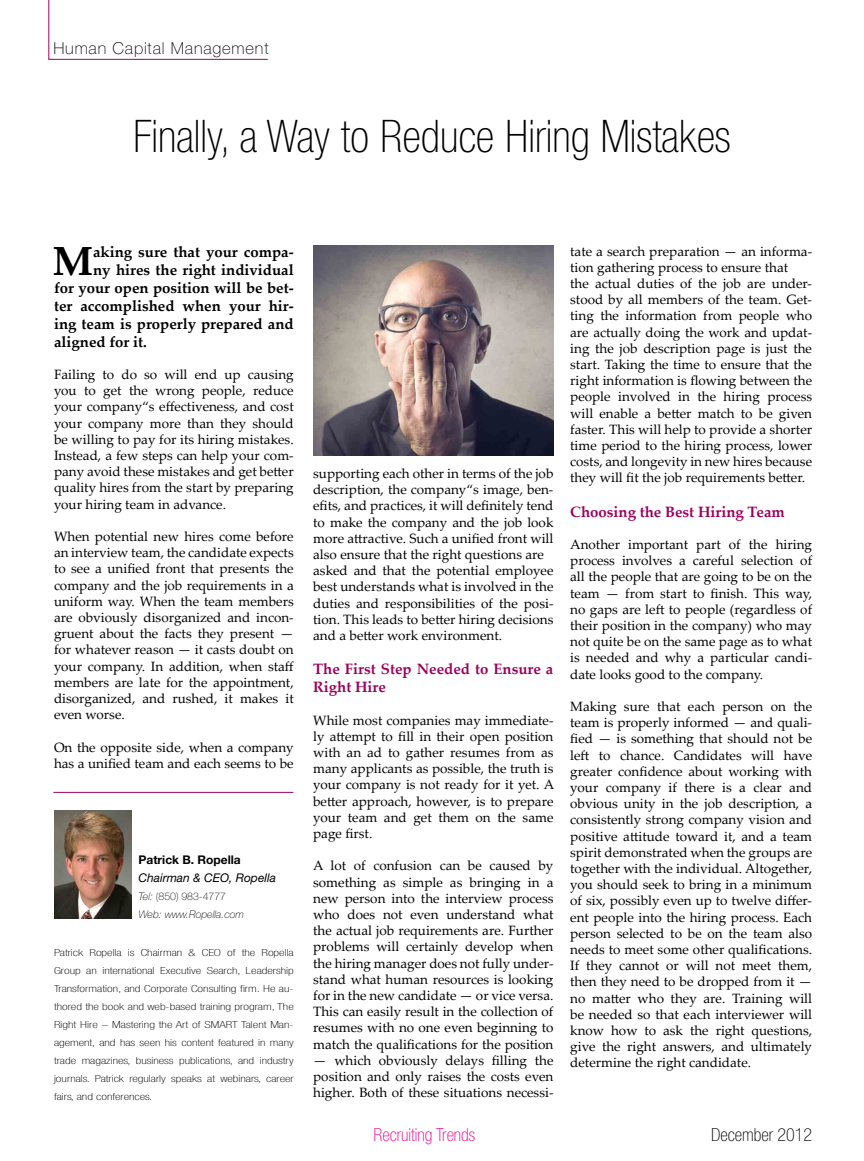
<style>
.page{position:relative;width:864px;height:1161px;background:#fff}
.page>*{position:absolute;margin:0;border:0;box-sizing:border-box;transform-origin:0 0}
.t1{font:100 condensed 45px "Helvetica Neue LT Std";color:#000}
.t2{font:700 40.65px "Palatino Linotype";color:#000}
.t3{font:100 condensed 18px "Helvetica Neue LT Std";color:#ec008c}
.t4{font:100 condensed 18px "Helvetica Neue LT Std";color:#000}
.t5{font:100 16.5px "Helvetica Neue LT Std";letter-spacing:.05em;color:#000}
.t6{font:700 15px "Palatino Linotype";color:#000}
.t7{font:700 15px/18px "Palatino Linotype";color:#9e005d}
.t8{font:13.5px/16.2px "Palatino Linotype";color:#000;text-align:justify}
.t9{font:italic 12px "Helvetica Neue LT Std";color:#000}
.t10{font:700 12px "Helvetica Neue LT Std";color:#000}
.t11{font:100 10.5px/18px "Helvetica Neue LT Std";color:#000;text-align:justify}
.t12{font:italic 100 10.5px/18px "Helvetica Neue LT Std";color:#000}
.t13{font:100 condensed 9.75px/18px "Helvetica Neue LT Std";color:#000;text-align:justify;scale:1.36 1}
.s1{font-style:normal}
</style>
<div class="page">
<hr style="left:48px;top:0;width:1px;height:60px;background:#9e005e">
<hr style="left:48px;top:59px;width:220px;height:1px;background:#9e005e">
<hr style="left:53px;top:792px;width:240px;height:1px;background:#9e005e">
<img style="left:313px;top:246px;width:241px;height:209px">
<img style="left:54px;top:810px;width:77px;height:109px">
<p class="t5" style="left:53px;top:39px;width:217px">Human Capital Management</p>
<h1 class="t1" style="left:133px;top:111px;width:599px">Finally, a Way to Reduce Hiring Mistakes</h1>
<h2 class="t2" style="left:52px;top:232px;width:42px">M</h2>
<p class="t6" style="left:93px;top:241px;width:202px">aking sure that your compa-</p>
<p class="t6" style="left:93px;top:259px;width:202px">ny hires the right individual</p>
<p class="t6" style="left:54px;top:277px;width:241px">for your open position will be bet-</p>
<p class="t6" style="left:54px;top:295px;width:241px">ter accomplished when your hir-</p>
<p class="t6" style="left:54px;top:313px;width:241px">ing team is properly prepared and</p>
<p class="t6" style="left:54px;top:331px;width:94px">aligned for it.</p>
<p class="t8" style="left:54px;top:366px;width:241px">Failing to do so will end up causing you to get the wrong people, reduce your company“s effectiveness, and cost your company more than they should be willing to pay for its hiring mistakes.<br>Instead, a few steps can help your com&shy;pany avoid these mistakes and get better quality hires from the start by preparing your hiring team in advance.</p>
<p class="t8" style="left:54px;top:528px;width:241px">When potential new hires come before an interview team, the candidate expects to see a unified front that presents the company and the job requirements in a uniform way. When the team members are obviously disorganized and incon&shy;gruent about the facts they present — for whatever reason — it casts doubt on your company. In addition, when staff members are late for the appointment, disorganized, and rushed, it makes it even worse.</p>
<p class="t8" style="left:54px;top:738px;width:241px">On the opposite side, when a company has a unified team and each seems to be</p>
<p class="t10" style="left:138px;top:852px;width:104px">Patrick B. Ropella</p>
<p class="t9" style="left:138px;top:871px;width:139px">Chairman &amp; CEO, Ropella</p>
<p class="t12" style="left:138px;top:887px;width:107px">Tel: <span class="s1">(850) 983-4777<br></span>Web: www.Ropella.com</p>
<p class="t11" style="left:53px;top:941px;width:242px">Patrick Ropella is Chairman &amp; CEO of the Ropella Group an international Executive Search, Leadership Transformation, and Corporate Consulting firm. He au&shy;thored the book and web-based training program, The Right Hire – Mastering the Art of SMART Talent Man&shy;agement, and has seen his content featured in many trade magazines, business publications, and industry journals. Patrick regularly speaks at webinars, career fairs, and conferences.</p>
<p class="t13" style="left:54px;top:943px;width:178px">Patrick Ropella is Chairman &amp; CEO of the Ropella Group an international Executive Search, Leadership Transformation, and Corporate Consulting firm. He au&shy;thored the book and web-based training program, The Right Hire – Mastering the Art of SMART Talent Man&shy;agement, and has seen his content featured in many trade magazines, business publications, and industry journals. Patrick regularly speaks at webinars, career fairs, and conferences.</p>
<p class="t8" style="left:313px;top:465px;width:242px;text-align:left">supporting each other in terms of the job description, the company“s image, ben&shy;efits, and practices, it will definitely tend to make the company and the job look more attractive. Such a unified front will also ensure that the right questions are asked and that the potential employee best understands what is involved in the duties and responsibilities of the posi&shy;tion. This leads to better hiring decisions and a better work environment.</p>
<p class="t7" style="left:313px;top:660px;width:242px">The First Step Needed to Ensure a<br>Right Hire</p>
<p class="t8" style="left:313px;top:711px;width:243px">While most companies may immediate&shy;ly attempt to fill in their open position with an ad to gather resumes from as many applicants as possible, the truth is your company is not ready for it yet. A better approach, however, is to prepare your team and get them on the same page first.</p>
<p class="t8" style="left:313px;top:857px;width:242px">A lot of confusion can be caused by something as simple as bringing in a new person into the interview process who does not even understand what the actual job requirements are. Further problems will certainly develop when the hiring manager does not fully under&shy;stand what human resources is looking for in the new candidate — or vice versa.<br>This can easily result in the collection of resumes with no one even beginning to match the qualifications for the position</p>
<p class="t8" style="left:313px;top:1052px;width:242px">— which obviously delays filling the position and only raises the costs even higher. Both of these situations necessi-</p>
<p class="t8" style="left:570px;top:242px;width:243px;text-align:left">tate a search preparation — an informa&shy;tion gathering process to ensure that<br>the actual duties of the job are under&shy;stood by all members of the team. Get&shy;ting the information from people who are actually doing the work and updat&shy;ing the job description page is just the start. Taking the time to ensure that the right information is flowing between the people involved in the hiring process will enable a better match to be given faster. This will help to provide a shorter time period to the hiring process, lower costs, and longevity in new hires because they will fit the job requirements better.</p>
<p class="t7" style="left:570px;top:502px;width:216px">Choosing the Best Hiring Team</p>
<p class="t8" style="left:570px;top:536px;width:243px">Another important part of the hiring process involves a careful selection of all the people that are going to be on the team — from start to finish. This way, no gaps are left to people (regardless of their position in the company) who may not quite be on the same page as to what is needed and why a particular candi&shy;date looks good to the company.</p>
<p class="t8" style="left:570px;top:698px;width:243px">Making sure that each person on the team is properly informed — and quali&shy;fied — is something that should not be left to chance. Candidates will have greater confidence about working with your company if there is a clear and obvious unity in the job description, a consistently strong company vision and positive attitude toward it, and a team spirit demonstrated when the groups are together with the individual. Altogether, you should seek to bring in a minimum of six, possibly even up to twelve differ&shy;ent people into the hiring process. Each person selected to be on the team also needs to meet some other qualifications.<br>If they cannot or will not meet them, then they need to be dropped from it — no matter who they are. Training will be needed so that each interviewer will know how to ask the right questions, give the right answers, and ultimately determine the right candidate.</p>
<h3 class="t3" style="left:374px;top:1125px;width:103px">Recruiting Trends</h3>
<h3 class="t4" style="left:711px;top:1125px;width:102px">December 2012</h3>
</div>
